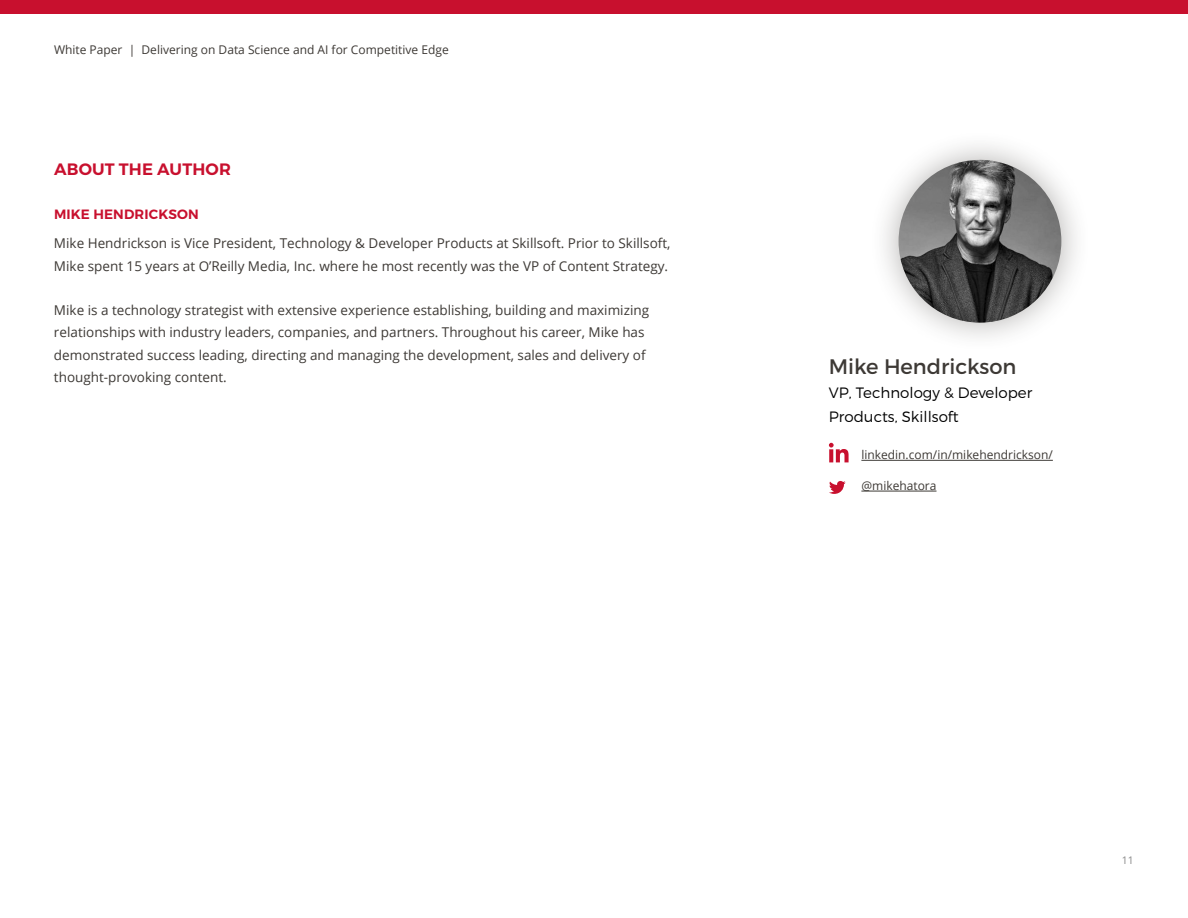
<style>
.page{position:relative;width:1188px;height:918px;background:#fff}
.page>*{position:absolute;margin:0;border:0;box-sizing:border-box;transform-origin:0 0}
.t1{font:21px "Montserrat";color:#3d3935}
.t2{font:600 16.5px "Montserrat";letter-spacing:.01em;color:#c8102e}
.t3{font:300 15px/24px "Montserrat";color:#000}
.t4{font:13.5px/22.5px "Open Sans";color:#3d3935}
.t5{font:600 13.5px "Montserrat";letter-spacing:.01em;color:#c8102e}
.t6{font:12px "Open Sans";color:#3d3935}
.t7{font:10.5px "Open Sans";color:#8a8a8a}
</style>
<div class="page">
<div style="left:869px;top:130px;width:222px;height:222px;background:#3d3935;opacity:.4"></div>
<img style="left:899px;top:160px;width:162px;height:163px;border-radius:81px">
<svg style="left:829px;top:481px;width:17px;height:13px"></svg>
<svg style="left:829px;top:443px;width:20px;height:19px"></svg>
<hr style="left:861px;top:460px;width:192px;height:1px;background:#3d3935">
<hr style="left:861px;top:491px;width:76px;height:1px;background:#3d3935">
<div style="left:0;top:0;width:1188px;height:14px;background:#c8102e"></div>
<p class="t6" style="left:54px;top:41px;width:396px">White Paper | Delivering on Data Science and AI for Competitive Edge</p>
<p class="t2" style="left:54px;top:159px;width:178px">ABOUT THE AUTHOR</p>
<p class="t5" style="left:54px;top:206px;width:146px">MIKE HENDRICKSON</p>
<p class="t4" style="left:54px;top:232px;width:618px">Mike Hendrickson is Vice President, Technology &amp; Developer Products at Skillsoft. Prior to Skillsoft,<br>Mike spent 15 years at O’Reilly Media, Inc. where he most recently was the VP of Content Strategy.</p>
<p class="t4" style="left:54px;top:298px;width:597px">Mike is a technology strategist with extensive experience establishing, building and maximizing relationships with industry leaders, companies, and partners. Throughout his career, Mike has demonstrated success leading, directing and managing the development, sales and delivery of thought-provoking content.</p>
<h1 class="t1" style="left:829px;top:353px;width:189px">Mike Hendrickson</h1>
<p class="t3" style="left:829px;top:380px;width:205px">VP, Technology &amp; Developer<br>Products, Skillsoft</p>
<p class="t6" style="left:861px;top:447px;width:193px">linkedin.com/in/mikehendrickson/</p>
<p class="t6" style="left:861px;top:478px;width:77px">@mikehatora</p>
<p class="t7" style="left:1122px;top:853px;width:14px">11</p>
</div>
